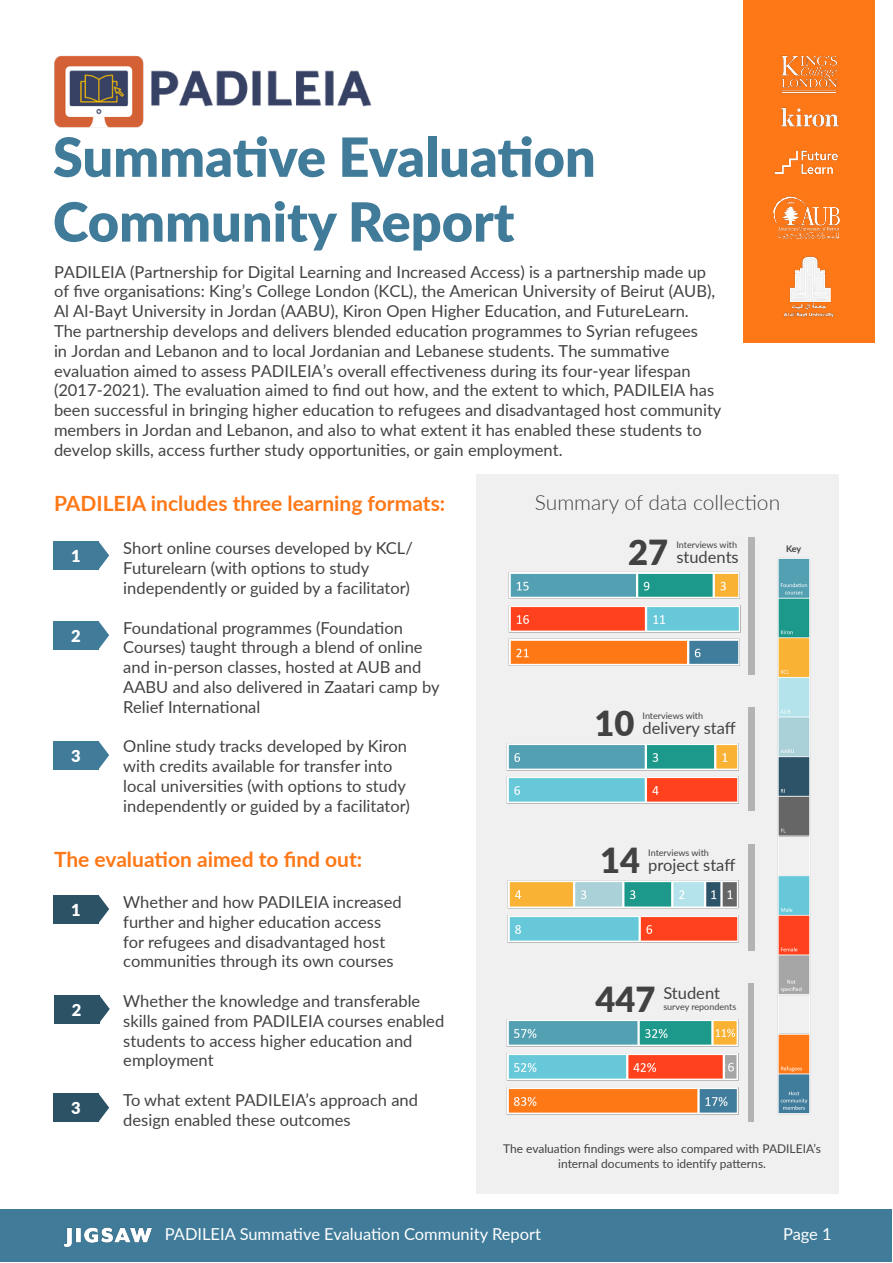
<style>
.page{position:relative;width:893px;height:1263px;background:#fff}
.page>*{position:absolute;margin:0;border:0;box-sizing:border-box;transform-origin:0 0}
.t1{font:900 54px/64.8px "Lato";color:#407b99}
.Paragraph_Style_5{font:900 34.5px "Lato";color:#424242}
.Paragraph_Style_1{font:700 21px "Lato";color:#ff7817}
.Paragraph_Style_6{font:300 21px "Lato";color:#424242}
.Paragraph_Style_5-2{font:16.5px/19.8px "Lato";color:#424242}
.t2{font:16.5px "Lato";color:#fff}
.t3{font:900 16.5px "Lato";color:#fff}
.t4{font:12px/14.4px "Lato";color:#424242;text-align:center}
.t5{font:9px "Lato";color:#424242}
.Paragraph_Style_6-2{font:700 9px "Lato";color:#424242}
.s1{font-weight:900;font-size:34.5px}
</style>
<div class="page">
<div style="left:476px;top:474px;width:363px;height:720px;background:#f0f0f0"></div>
<div style="left:1px;top:1210px;width:891px;height:52px;background:#407b99"></div>
<div style="left:743px;top:0;width:132px;height:342px;background:#ff7817"></div>
<div style="left:53px;top:541px;width:46px;height:29px;background:#407b99"></div>
<svg style="left:99px;top:542px;width:10px;height:27px"></svg>
<div style="left:53px;top:621px;width:46px;height:28px;background:#407b99"></div>
<svg style="left:99px;top:622px;width:10px;height:27px"></svg>
<div style="left:53px;top:741px;width:46px;height:28px;background:#407b99"></div>
<svg style="left:99px;top:742px;width:10px;height:27px"></svg>
<div style="left:53px;top:895px;width:46px;height:28px;background:#2c5266"></div>
<svg style="left:99px;top:895px;width:10px;height:28px"></svg>
<div style="left:54px;top:995px;width:45px;height:28px;background:#2c5266"></div>
<svg style="left:99px;top:995px;width:11px;height:28px"></svg>
<div style="left:53px;top:1093px;width:46px;height:29px;background:#2c5266"></div>
<svg style="left:99px;top:1094px;width:10px;height:27px"></svg>
<div style="left:748px;top:983px;width:6px;height:138px;background:#b3b3b3"></div>
<div style="left:748px;top:707px;width:6px;height:103px;background:#b3b3b3"></div>
<img style="left:63px;top:1227px;width:89px;height:20px">
<img style="left:508px;top:571px;width:232px;height:26px">
<img style="left:508px;top:597px;width:233px;height:34px">
<img style="left:508px;top:631px;width:233px;height:35px">
<img style="left:506px;top:743px;width:233px;height:25px">
<img style="left:506px;top:768px;width:233px;height:36px">
<img style="left:507px;top:880px;width:232px;height:27px">
<img style="left:507px;top:907px;width:232px;height:36px">
<img style="left:506px;top:1019px;width:233px;height:27px">
<img style="left:506px;top:1046px;width:233px;height:33px">
<img style="left:506px;top:1079px;width:233px;height:36px">
<img style="left:773px;top:196px;width:66px;height:42px">
<img style="left:775px;top:150px;width:62px;height:23px">
<img style="left:780px;top:55px;width:58px;height:39px">
<img style="left:781px;top:107px;width:58px;height:20px">
<img style="left:783px;top:256px;width:51px;height:62px">
<img style="left:54px;top:55px;width:318px;height:73px">
<div style="left:748px;top:537px;width:6px;height:137px;background:#b3b3b3"></div>
<div style="left:748px;top:844px;width:6px;height:106px;background:#b3b3b3"></div>
<img style="left:777px;top:559px;width:33px;height:556px">
<p class="t1" style="left:53px;top:122px;width:544px">Summative Evaluation<br>Community Report</p>
<p class="Paragraph_Style_5-2" style="left:54px;top:261px;width:669px">PADILEIA (Partnership for Digital Learning and Increased Access) is a partnership made up of five organisations: King’s College London (KCL), the American University of Beirut (AUB), Al Al-Bayt University in Jordan (AABU), Kiron Open Higher Education, and FutureLearn.<br>The partnership develops and delivers blended education programmes to Syrian refugees<br>in Jordan and Lebanon and to local Jordanian and Lebanese students. The summative evaluation aimed to assess PADILEIA’s overall effectiveness during its four-year lifespan (2017-2021). The evaluation aimed to find out how, and the extent to which, PADILEIA has been successful in bringing higher education to refugees and disadvantaged host community members in Jordan and Lebanon, and also to what extent it has enabled these students to develop skills, access further study opportunities, or gain employment.</p>
<p class="Paragraph_Style_1" style="left:54px;top:488px;width:393px">PADILEIA includes three learning formats:</p>
<p class="Paragraph_Style_6" style="left:535px;top:488px;width:247px">Summary of data collection</p>
<p class="Paragraph_Style_5" style="left:628px;top:526px;width:42px">27</p>
<p class="t5" style="left:676px;top:539px;width:62px">Interviews with</p>
<p class="Paragraph_Style_5-2" style="left:123px;top:538px;width:291px">Short online courses developed by KCL/<br>Futurelearn (with options to study independently or guided by a facilitator)</p>
<p class="Paragraph_Style_5-2" style="left:123px;top:617px;width:318px">Foundational programmes (Foundation Courses) taught through a blend of online and in-person classes, hosted at AUB and AABU and also delivered in Zaatari camp by Relief International</p>
<p class="Paragraph_Style_5-2" style="left:123px;top:736px;width:288px">Online study tracks developed by Kiron with credits available for transfer into local universities (with options to study independently or guided by a facilitator)</p>
<p class="t3" style="left:71px;top:544px;width:11px">1</p>
<p class="Paragraph_Style_5-2" style="left:676px;top:547px;width:64px">students</p>
<p class="t3" style="left:71px;top:623px;width:11px">2</p>
<p class="Paragraph_Style_5" style="left:594px;top:697px;width:42px">10</p>
<p class="t5" style="left:642px;top:710px;width:62px">Interviews with</p>
<p class="Paragraph_Style_5-2" style="left:642px;top:718px;width:95px">delivery staff</p>
<p class="t3" style="left:71px;top:743px;width:11px">3</p>
<p class="Paragraph_Style_6-2" style="left:786px;top:542px;width:17px">Key</p>
<p class="Paragraph_Style_1" style="left:54px;top:844px;width:310px">The evaluation aimed to find out:</p>
<p class="t3" style="left:71px;top:897px;width:11px">1</p>
<p class="t3" style="left:72px;top:997px;width:11px">2</p>
<p class="t3" style="left:71px;top:1096px;width:11px">3</p>
<p class="Paragraph_Style_5-2" style="left:123px;top:891px;width:280px">Whether and how PADILEIA increased further and higher education access for refugees and disadvantaged host communities through its own courses</p>
<p class="Paragraph_Style_5-2" style="left:123px;top:990px;width:322px">Whether the knowledge and transferable skills gained from PADILEIA courses enabled students to access higher education and employment</p>
<p class="Paragraph_Style_5-2" style="left:123px;top:1089px;width:296px">To what extent PADILEIA’s approach and design enabled these outcomes</p>
<p class="Paragraph_Style_5" style="left:600px;top:834px;width:42px">14</p>
<p class="t5" style="left:648px;top:847px;width:62px">Interviews with</p>
<p class="Paragraph_Style_5-2" style="left:648px;top:855px;width:89px">project staff</p>
<p class="Paragraph_Style_5-2" style="left:595px;top:983px;width:126px"><span class="s1">447</span> Student</p>
<p class="t5" style="left:663px;top:1000px;width:74px">survey repondents</p>
<p class="t4" style="left:503px;top:1141px;width:319px">The evaluation findings were also compared with PADILEIA’s internal documents to identify patterns.</p>
<p class="t2" style="left:165px;top:1222px;width:378px">PADILEIA Summative Evaluation Community Report</p>
<p class="t2" style="left:783px;top:1222px;width:50px">Page 1</p>
</div>
